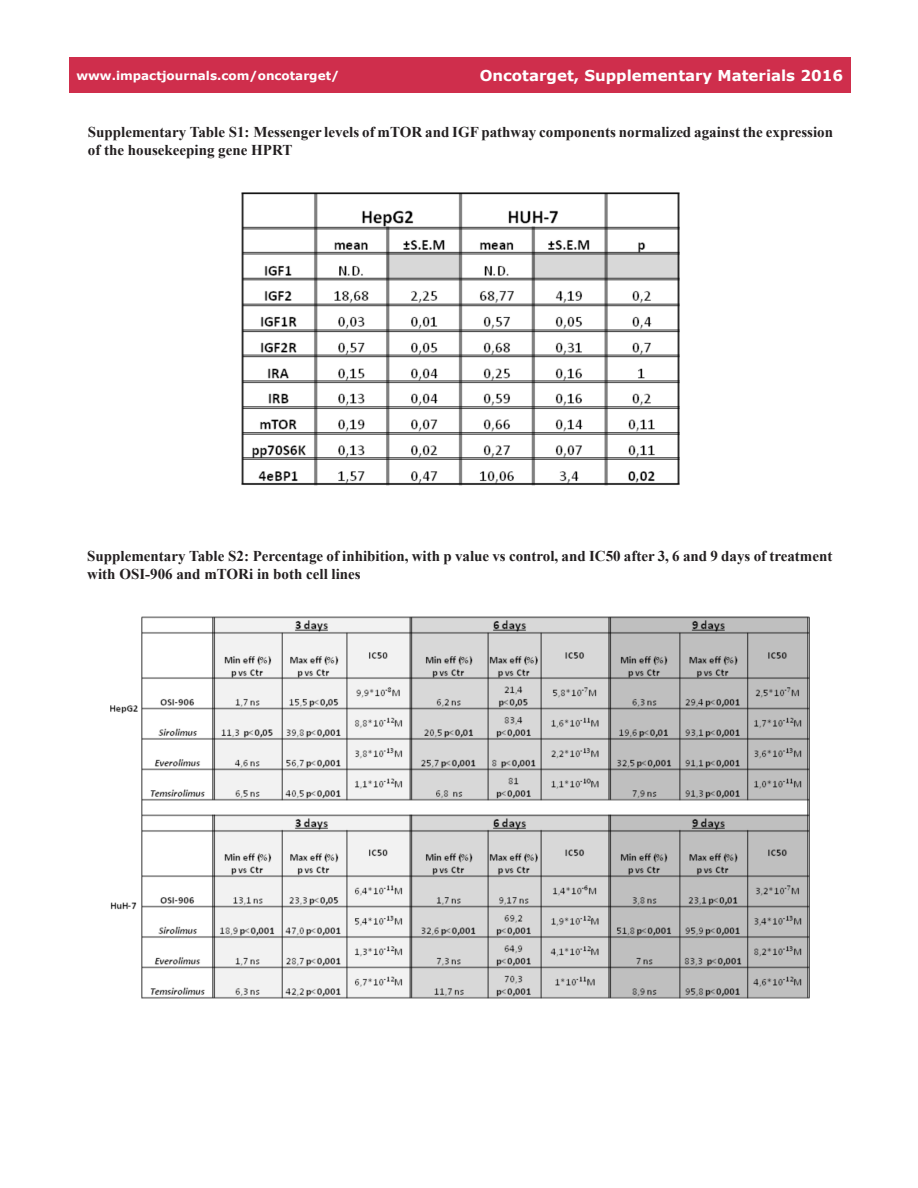
<style>
.page{position:relative;width:918px;height:1188px;background:#fff}
.page>*{position:absolute;margin:0;border:0;box-sizing:border-box;transform-origin:0 0}
.t1{font:700 15px/18px "Times New Roman";color:#231f20}
.Web_right{font:700 15px "Verdana";color:#fff}
.Web_left{font:700 12px "Verdana";color:#fff}
</style>
<div class="page">
<div style="left:69px;top:57px;width:781px;height:36px;background:#cf2e4c"></div>
<img style="left:242px;top:193px;width:437px;height:292px">
<img style="left:110px;top:616px;width:700px;height:383px">
<p class="Web_left" style="left:76px;top:67px;width:264px">www.impactjournals.com/oncotarget/</p>
<p class="Web_right" style="left:480px;top:66px;width:365px">Oncotarget, Supplementary Materials 2016</p>
<p class="t1" style="left:88px;top:123px;width:747px">Supplementary Table S1: Messenger levels of mTOR and IGF pathway components normalized against the expression of the housekeeping gene HPRT</p>
<p class="t1" style="left:87px;top:547px;width:747px">Supplementary Table S2: Percentage of inhibition, with p value vs control, and IC50 after 3, 6 and 9 days of treatment with OSI-906 and mTORi in both cell lines</p>
</div>
